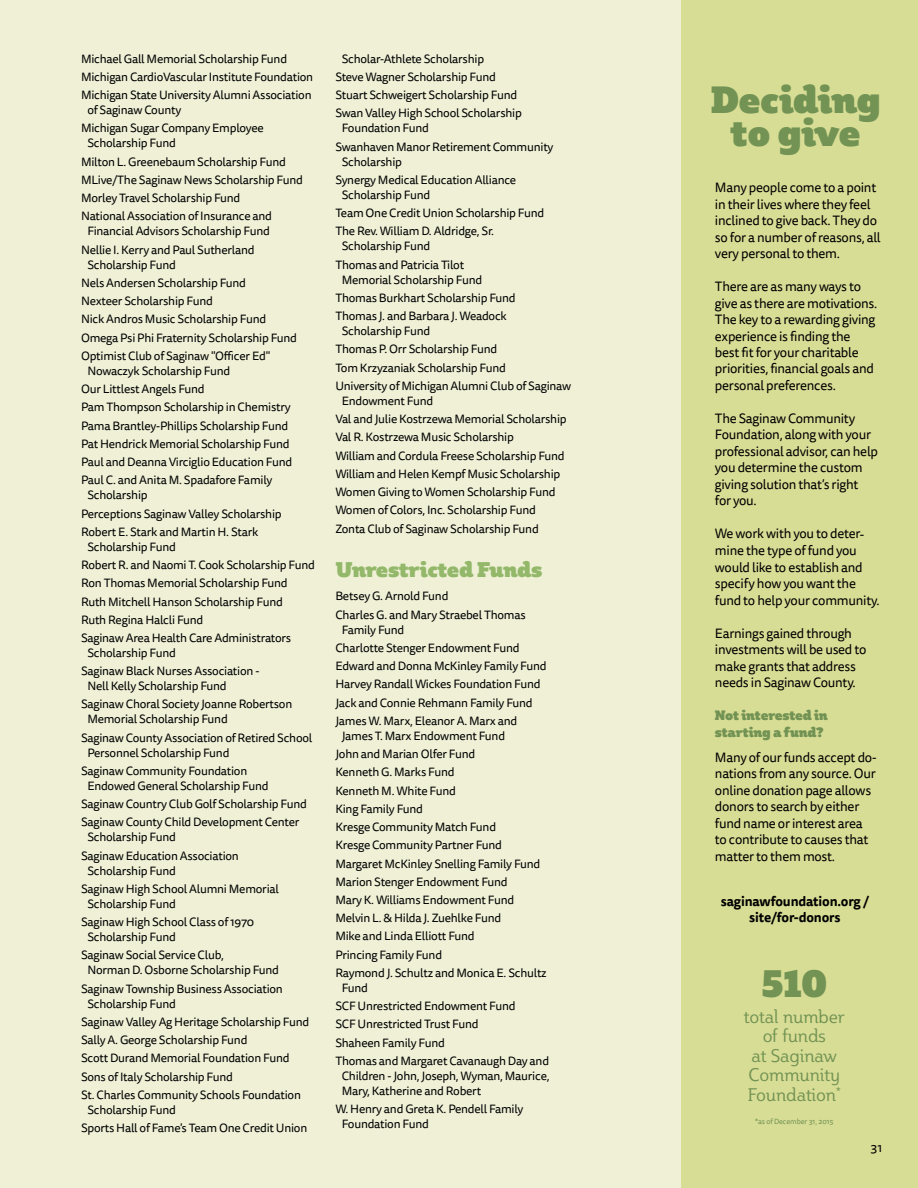
<style>
.page{position:relative;width:918px;height:1188px;background:#eff0d6}
.page>*{position:absolute;margin:0;border:0;box-sizing:border-box;transform-origin:0 0}
.t1{font:37.8px "Plume Ad";color:#729354}
.t2{font:37.5px/33px "Plume Ad";letter-spacing:-.015em;color:#729354;text-align:center}
.t3{font:21px "Plume Ad";letter-spacing:-.02em;color:#93b86a}
.t4{font:18px/19.5px "Plume";letter-spacing:-.01em;color:#729354;text-align:center}
.t5{font:13.5px/16.5px "Tisa Sans Pro";letter-spacing:-.02em;color:#000}
.t6{font:700 13.5px/16.5px "Tisa Sans Pro";letter-spacing:-.01em;color:#000;text-align:center}
.t7{font:13.5px/16.5px "Plume Ad";letter-spacing:-.02em;color:#729354}
.t8{font:12.75px "Tisa Sans Pro";color:#000}
.t9{font:12px/18.3px "Tisa Sans Pro";letter-spacing:-.02em;color:#000}
.t10{font:7.5px "Tisa Sans Pro";letter-spacing:-.01em;color:#729354}
</style>
<div class="page">
<div style="left:681px;top:0;width:236px;height:1187px;background:#d8dd95"></div>
<p class="t9" style="left:81px;top:50px;width:234px">Michael Gall Memorial Scholarship Fund<br>Michigan CardioVascular Institute Foundation<br>Michigan State University Alumni Association</p>
<p class="t9" style="left:81px;top:101px;width:184px;text-indent:6px">of Saginaw County<br>Michigan Sugar Company Employee</p>
<p class="t9" style="left:81px;top:134px;width:224px;text-indent:6px">Scholarship Fund<br>Milton L. Greenebaum Scholarship Fund MLive/The Saginaw News Scholarship Fund Morley Travel Scholarship Fund<br>National Association of Insurance and</p>
<p class="t9" style="left:81px;top:222px;width:190px;text-indent:6px">Financial Advisors Scholarship Fund<br>Nellie I. Kerry and Paul Sutherland</p>
<p class="t9" style="left:81px;top:256px;width:218px;text-indent:6px">Scholarship Fund<br>Nels Andersen Scholarship Fund<br>Nexteer Scholarship Fund<br>Nick Andros Music Scholarship Fund<br>Omega Psi Phi Fraternity Scholarship Fund<br>Optimist Club of Saginaw "Officer Ed"</p>
<p class="t9" style="left:81px;top:362px;width:213px;text-indent:6px">Nowaczyk Scholarship Fund<br>Our Littlest Angels Fund<br>Pam Thompson Scholarship in Chemistry Pama Brantley-Phillips Scholarship Fund Pat Hendrick Memorial Scholarship Fund Paul and Deanna Virciglio Education Fund Paul C. and Anita M. Spadafore Family</p>
<p class="t9" style="left:81px;top:486px;width:202px;text-indent:6px">Scholarship<br>Perceptions Saginaw Valley Scholarship<br>Robert E. Stark and Martin H. Stark</p>
<p class="t9" style="left:81px;top:538px;width:236px;text-indent:6px">Scholarship Fund<br>Robert R. and Naomi T. Cook Scholarship Fund Ron Thomas Memorial Scholarship Fund Ruth Mitchell Hanson Scholarship Fund<br>Ruth Regina Halcli Fund<br>Saginaw Area Health Care Administrators</p>
<p class="t9" style="left:81px;top:644px;width:180px;text-indent:6px">Scholarship Fund<br>Saginaw Black Nurses Association -</p>
<p class="t9" style="left:81px;top:677px;width:213px;text-indent:6px">Nell Kelly Scholarship Fund<br>Saginaw Choral Society Joanne Robertson</p>
<p class="t9" style="left:81px;top:710px;width:233px;text-indent:6px">Memorial Scholarship Fund<br>Saginaw County Association of Retired School</p>
<p class="t9" style="left:81px;top:744px;width:168px;text-indent:6px">Personnel Scholarship Fund<br>Saginaw Community Foundation</p>
<p class="t9" style="left:81px;top:777px;width:227px;text-indent:6px">Endowed General Scholarship Fund<br>Saginaw Country Club Golf Scholarship Fund<br>Saginaw County Child Development Center</p>
<p class="t9" style="left:81px;top:828px;width:159px;text-indent:6px">Scholarship Fund<br>Saginaw Education Association</p>
<p class="t9" style="left:81px;top:862px;width:199px;text-indent:6px">Scholarship Fund<br>Saginaw High School Alumni Memorial</p>
<p class="t9" style="left:81px;top:895px;width:175px;text-indent:6px">Scholarship Fund<br>Saginaw High School Class of 1970</p>
<p class="t9" style="left:81px;top:928px;width:144px;text-indent:6px">Scholarship Fund<br>Saginaw Social Service Club,</p>
<p class="t9" style="left:81px;top:961px;width:203px;text-align:center">Norman D. Osborne Scholarship Fund<br>Saginaw Township Business Association</p>
<p class="t9" style="left:81px;top:995px;width:230px;text-indent:6px">Scholarship Fund<br>Saginaw Valley Ag Heritage Scholarship Fund Sally A. George Scholarship Fund<br>Scott Durand Memorial Foundation Fund Sons of Italy Scholarship Fund<br>St. Charles Community Schools Foundation</p>
<p class="t9" style="left:81px;top:1101px;width:228px;text-indent:6px">Scholarship Fund<br>Sports Hall of Fame's Team One Credit Union</p>
<p class="t9" style="left:335px;top:50px;width:188px;text-indent:6px">Scholar-Athlete Scholarship<br>Steve Wagner Scholarship Fund Stuart Schweigert Scholarship Fund Swan Valley High School Scholarship</p>
<p class="t9" style="left:335px;top:119px;width:220px;text-indent:6px">Foundation Fund<br>Swanhaven Manor Retirement Community</p>
<p class="t9" style="left:335px;top:153px;width:182px;text-indent:6px">Scholarship<br>Synergy Medical Education Alliance</p>
<p class="t9" style="left:335px;top:186px;width:210px;text-indent:6px">Scholarship Fund<br>Team One Credit Union Scholarship Fund<br>The Rev. William D. Aldridge, Sr.</p>
<p class="t9" style="left:335px;top:237px;width:130px;text-indent:6px">Scholarship Fund<br>Thomas and Patricia Tilot</p>
<p class="t9" style="left:335px;top:271px;width:182px;text-indent:6px">Memorial Scholarship Fund<br>Thomas Burkhart Scholarship Fund<br>Thomas J. and Barbara J. Weadock</p>
<p class="t9" style="left:335px;top:322px;width:237px;text-indent:6px">Scholarship Fund<br>Thomas P. Orr Scholarship Fund<br>Tom Krzyzaniak Scholarship Fund<br>University of Michigan Alumni Club of Saginaw</p>
<p class="t9" style="left:335px;top:392px;width:233px;text-indent:6px">Endowment Fund<br>Val and Julie Kostrzewa Memorial Scholarship Val R. Kostrzewa Music Scholarship<br>William and Cordula Freese Scholarship Fund William and Helen Kempf Music Scholarship Women Giving to Women Scholarship Fund Women of Colors, Inc. Scholarship Fund Zonta Club of Saginaw Scholarship Fund</p>
<h3 class="t3" style="left:335px;top:555px;width:209px">Unrestricted Funds</h3>
<p class="t9" style="left:335px;top:587px;width:192px">Betsey G. Arnold Fund<br>Charles G. and Mary Straebel Thomas</p>
<p class="t9" style="left:335px;top:621px;width:213px;text-indent:6px">Family Fund<br>Charlotte Stenger Endowment Fund<br>Edward and Donna McKinley Family Fund<br>Harvey Randall Wickes Foundation Fund<br>Jack and Connie Rehmann Family Fund<br>James W. Marx, Eleanor A. Marx and</p>
<p class="t9" style="left:335px;top:727px;width:213px;text-indent:6px">James T. Marx Endowment Fund<br>John and Marian Olfer Fund<br>Kenneth G. Marks Fund<br>Kenneth M. White Fund<br>King Family Fund<br>Kresge Community Match Fund<br>Kresge Community Partner Fund<br>Margaret McKinley Snelling Family Fund<br>Marion Stenger Endowment Fund<br>Mary K. Williams Endowment Fund<br>Melvin L. &amp; Hilda J. Zuehlke Fund<br>Mike and Linda Elliott Fund<br>Princing Family Fund<br>Raymond J. Schultz and Monica E. Schultz</p>
<p class="t9" style="left:335px;top:979px;width:215px;text-indent:6px">Fund<br>SCF Unrestricted Endowment Fund<br>SCF Unrestricted Trust Fund<br>Shaheen Family Fund<br>Thomas and Margaret Cavanaugh Day and</p>
<p class="t9" style="left:342px;top:1069px;width:209px;line-height:15px">Children - John, Joseph, Wyman, Maurice,<br>Mary, Katherine and Robert</p>
<p class="t9" style="left:342px;top:1102px;width:183px;line-height:15px;text-indent:-6px">W. Henry and Greta K. Pendell Family<br>Foundation Fund</p>
<h2 class="t2" style="left:711px;top:83px;width:172px">Deciding to give</h2>
<p class="t5" style="left:715px;top:179px;width:167px">Many people come to a point in their lives where they feel inclined to give back. They do so for a number of reasons, all very personal to them.</p>
<p class="t5" style="left:715px;top:278px;width:164px">There are as many ways to give as there are motivations.<br>The key to a rewarding giving experience is finding the best fit for your charitable priorities, financial goals and personal preferences.</p>
<p class="t5" style="left:715px;top:410px;width:165px">The Saginaw Community<br>Foundation, along with your professional advisor, can help you determine the custom giving solution that’s right for you.</p>
<p class="t5" style="left:715px;top:526px;width:166px">We work with you to deter&shy;mine the type of fund you would like to establish and specify how you want the fund to help your community.</p>
<p class="t5" style="left:715px;top:625px;width:153px">Earnings gained through investments will be used to make grants that address needs in Saginaw County.</p>
<p class="t7" style="left:715px;top:707px;width:114px">Not interested in starting a fund?</p>
<p class="t5" style="left:715px;top:749px;width:163px">Many of our funds accept do&shy;nations from any source. Our online donation page allows donors to search by either fund name or interest area to contribute to causes that matter to them most.</p>
<p class="t6" style="left:721px;top:893px;width:150px">saginawfoundation.org / site/for-donors</p>
<h1 class="t1" style="left:762px;top:959px;width:67px">510</h1>
<h3 class="t4" style="left:744px;top:1006px;width:103px">total number of funds<br>at Saginaw<br>Community<br>Foundation<sup>*</sup></h3>
<p class="t10" style="left:755px;top:1117px;width:80px">*as of December 31, 2015</p>
<p class="t8" style="left:871px;top:1139px;width:13px">31</p>
</div>
